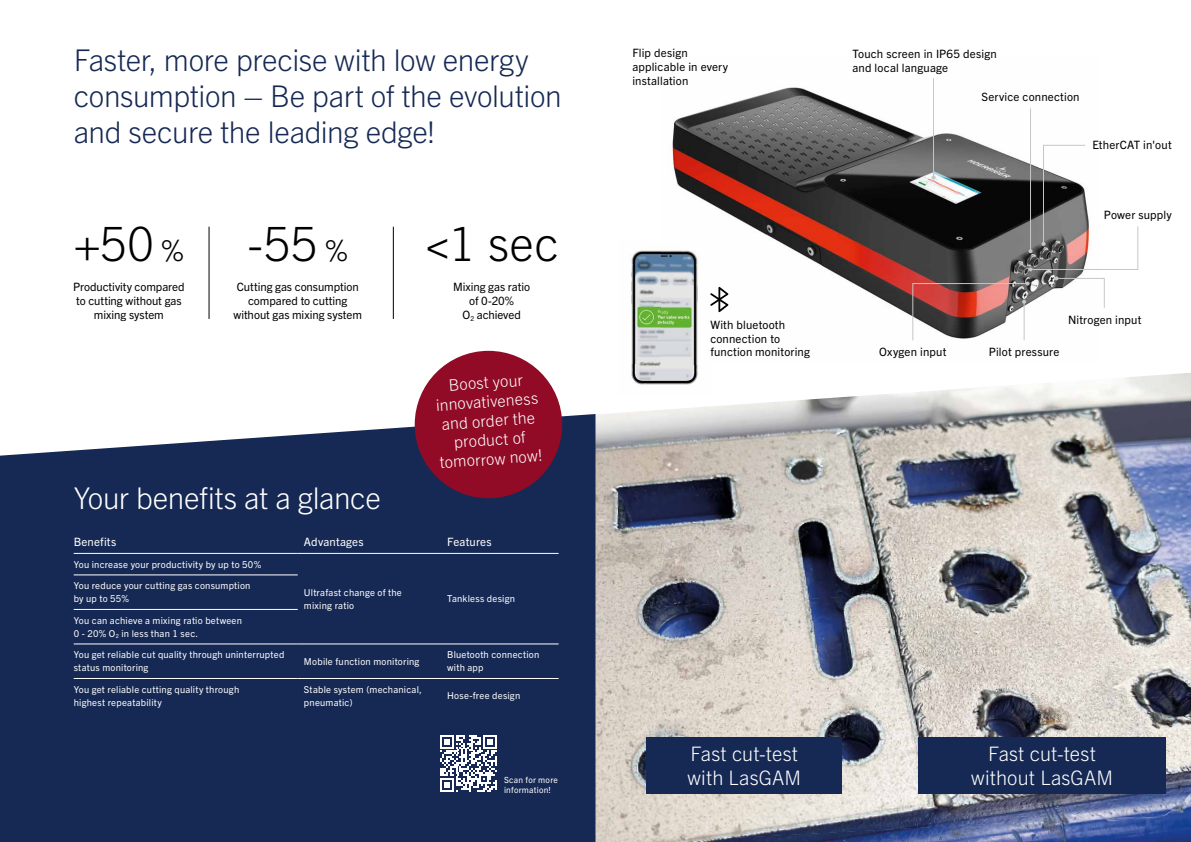
<style>
.page{position:relative;width:1191px;height:842px;background:#fff}
.page>*{position:absolute;margin:0;border:0;box-sizing:border-box;transform-origin:0 0}
.t1{font:300 47.4px "Trade Gothic Next LT Pro";letter-spacing:.005em;color:#000}
.t2{font:300 30px/36px "Trade Gothic Next LT Pro";letter-spacing:-.01em;color:#162954}
.t3{font:300 30px "Trade Gothic Next LT Pro";letter-spacing:-.015em;color:#fff}
.t4{font:300 20px/24px "Trade Gothic Next LT Pro";letter-spacing:.005em;color:#fff}
.t5{font:300 16px/19.2px "Trade Gothic Next LT Pro";color:#fff;text-align:center}
.t6{font:11.5px/13.8px "Trade Gothic Next LT Pro";letter-spacing:.01em;color:#000}
.t7{font:11.5px "Trade Gothic Next LT Pro";letter-spacing:.015em;color:#fff}
.t8{font:9.5px/13px "Trade Gothic Next LT Pro";letter-spacing:.025em;color:#fff}
.t9{font:8.5px/10.2px "Trade Gothic Next LT Pro";letter-spacing:.03em;color:#fff}
.s1{font-size:28.7px}
</style>
<div class="page">
<img style="left:559px;top:402px;width:213px;height:198px">
<img style="left:772px;top:385px;width:244px;height:215px">
<img style="left:1016px;top:373px;width:175px;height:322px">
<img style="left:595px;top:600px;width:187px;height:191px">
<img style="left:782px;top:587px;width:257px;height:204px">
<img style="left:1033px;top:695px;width:158px;height:147px">
<img style="left:595px;top:791px;width:445px;height:51px">
<img style="left:655px;top:821px;width:386px;height:21px">
<img style="left:633px;top:813px;width:75px;height:7px">
<svg style="left:1163px;top:813px;width:4px;height:7px"></svg>
<img style="left:669px;top:87px;width:311px;height:229px">
<div style="left:0;top:414px;width:595px;height:428px;background:#162954"></div>
<hr style="left:393px;top:227px;width:1px;height:92px;background:#000">
<hr style="left:209px;top:227px;width:1px;height:92px;background:#000">
<div style="left:415px;top:351px;width:147px;height:147px;background:#910b26;border-radius:50%"></div>
<hr style="left:933px;top:78px;width:1px;height:99px;background:#c6c6c6">
<hr style="left:1030px;top:108px;width:1px;height:143px;background:#c6c6c6">
<svg style="left:911px;top:144px;width:227px;height:197px"></svg>
<img style="left:631px;top:240px;width:79px;height:145px">
<svg style="left:710px;top:287px;width:18px;height:25px"></svg>
<hr style="left:298px;top:553px;width:143px;height:1px;background:#fff">
<hr style="left:441px;top:553px;width:117px;height:1px;background:#fff">
<hr style="left:74px;top:553px;width:224px;height:1px;background:#fff">
<hr style="left:74px;top:575px;width:224px;height:1px;background:#fff">
<hr style="left:74px;top:609px;width:224px;height:1px;background:#fff">
<hr style="left:74px;top:644px;width:224px;height:1px;background:#fff">
<hr style="left:298px;top:644px;width:143px;height:1px;background:#fff">
<hr style="left:441px;top:644px;width:117px;height:1px;background:#fff">
<hr style="left:74px;top:678px;width:224px;height:1px;background:#fff">
<hr style="left:298px;top:678px;width:143px;height:1px;background:#fff">
<hr style="left:441px;top:678px;width:117px;height:1px;background:#fff">
<div style="left:646px;top:737px;width:196px;height:57px;background:#162954"></div>
<div style="left:918px;top:737px;width:247px;height:57px;background:#162954"></div>
<svg style="left:440px;top:735px;width:57px;height:57px"></svg>
<h2 class="t2" style="left:74px;top:40px;width:489px">Faster, more precise with low energy consumption – Be part of the evolution and secure the leading edge!</h2>
<h1 class="t1" style="left:74px;top:210px;width:112px">+50 <span class="s1">%</span></h1>
<p class="t6" style="left:73px;top:279px;width:113px;text-align:center">Productivity compared to cutting without gas mixing system</p>
<h1 class="t1" style="left:247px;top:210px;width:102px">-55 <span class="s1">%</span></h1>
<p class="t6" style="left:233px;top:279px;width:130px;text-align:center">Cutting gas consumption compared to cutting without gas mixing system</p>
<h1 class="t1" style="left:424px;top:210px;width:135px">&lt;1 sec</h1>
<p class="t6" style="left:453px;top:279px;width:78px;text-align:center">Mixing gas ratio of 0-20%<br>O<sub>2</sub> achieved</p>
<h3 class="t5" style="left:434px;top:375px;width:104px;rotate:-4deg">Boost your innovativeness and order the product of tomorrow now!</h3>
<h2 class="t3" style="left:74px;top:477px;width:309px">Your benefits at a glance</h2>
<p class="t7" style="left:74px;top:534px;width:44px">Benefits</p>
<p class="t7" style="left:304px;top:534px;width:61px">Advantages</p>
<p class="t7" style="left:447px;top:534px;width:46px">Features</p>
<p class="t8" style="left:74px;top:557px;width:189px">You increase your productivity by up to 50%</p>
<p class="t8" style="left:304px;top:585px;width:99px">Ultrafast change of the mixing ratio</p>
<p class="t8" style="left:447px;top:592px;width:69px">Tankless design</p>
<p class="t8" style="left:74px;top:579px;width:178px">You reduce your cutting gas consumption by up to 55%</p>
<p class="t8" style="left:74px;top:613px;width:170px">You can achieve a mixing ratio between<br>0 - 20% O<sub>2</sub> in less than 1 sec.</p>
<p class="t8" style="left:74px;top:648px;width:212px">You get reliable cut quality through uninterrupted status monitoring</p>
<p class="t8" style="left:304px;top:654px;width:117px">Mobile function monitoring</p>
<p class="t8" style="left:447px;top:648px;width:94px">Bluetooth connection with app</p>
<p class="t8" style="left:74px;top:682px;width:167px">You get reliable cutting quality through highest repeatability</p>
<p class="t8" style="left:304px;top:682px;width:119px">Stable system (mechanical, pneumatic)</p>
<p class="t8" style="left:447px;top:689px;width:75px">Hose-free design</p>
<p class="t6" style="left:632px;top:45px;width:97px">Flip design applicable in every installation</p>
<p class="t6" style="left:710px;top:317px;width:101px">With bluetooth connection to function monitoring</p>
<p class="t6" style="left:852px;top:46px;width:146px">Touch screen in IP65 design and local language</p>
<p class="t6" style="left:981px;top:89px;width:100px">Service connection</p>
<p class="t6" style="left:1092px;top:137px;width:81px">EtherCAT in'out</p>
<p class="t6" style="left:1103px;top:207px;width:69px">Power supply</p>
<p class="t6" style="left:879px;top:344px;width:69px">Oxygen input</p>
<p class="t6" style="left:989px;top:344px;width:72px">Pilot pressure</p>
<p class="t6" style="left:1068px;top:312px;width:75px">Nitrogen input</p>
<h3 class="t4" style="left:687px;top:741px;width:115px">Fast cut-test with LasGAM</h3>
<h3 class="t4" style="left:988px;top:741px;width:109px">Fast cut-test</h3>
<p class="t9" style="left:504px;top:774px;width:55px">Scan for more information!</p>
<h3 class="t4" style="left:971px;top:765px;width:143px">without LasGAM</h3>
</div>
